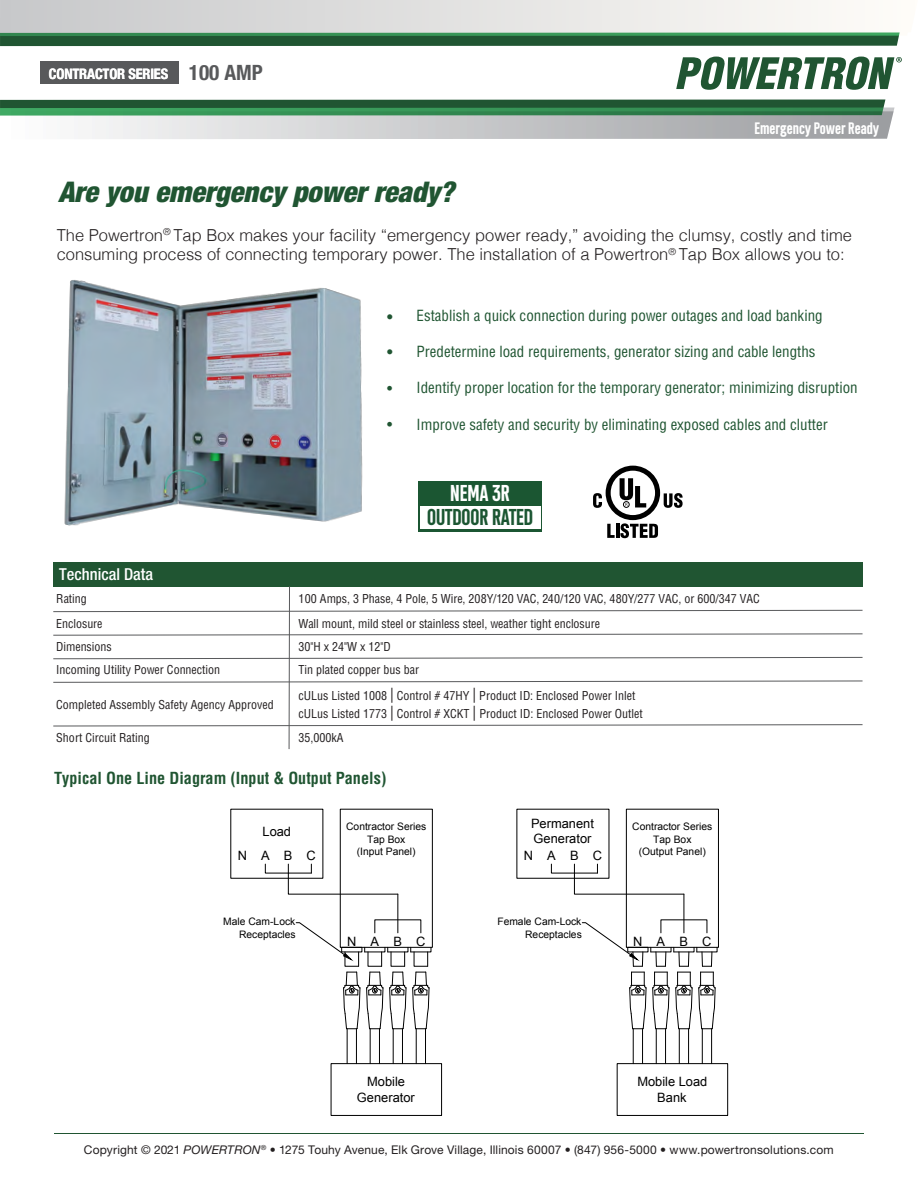
<style>
.page{position:relative;width:918px;height:1188px;background:#fff}
.page>*{position:absolute;margin:0;border:0;box-sizing:border-box;transform-origin:0 0}
.t1{font:italic 900 condensed 28.5px "Helvetica Neue LT Std";color:#205532}
.t2{font:700 22.8px "Chairdrobe";letter-spacing:-.01em;color:#1b5632}
.t3{font:700 22.8px "Chairdrobe";color:#fff}
.t4{font:700 condensed 21.15px "Helvetica Neue LT Std";color:#58595b}
.t5{font:300 16.5px/19.8px "Helvetica";color:#231f20}
.t6{font:700 16.5px "Chairdrobe";color:#fff}
.t7{font:500 condensed 16.5px "Helvetica Neue LT Std";color:#fff}
.t8{font:700 condensed 16.2px "Helvetica LT Std";color:#205532}
.t9{font:condensed 15px "Helvetica LT Std";color:#205532}
.t10{font:700 condensed 14.4px "Helvetica Neue";letter-spacing:-.01em;color:#fff}
.t11{font:12.9px/15.9px "Arial";color:#000;text-align:center}
.t12{font:12.9px/24px "Arial";letter-spacing:.545em;color:#000;text-align:center}
.t13{font:condensed 12px/18px "Helvetica LT Std";color:#231f20}
.t14{font:12px "Helvetica Neue LT Std";letter-spacing:.01em;color:#231f20}
.t15{font:10.35px/12.3px "Arial";color:#000;text-align:right}
.s1{font-size:16.5px}
.s2{font-size:15.45px}
.s3{font-size:15px}
.s4{color:#010101}
.s5{font-style:italic}
</style>
<div class="page">
<hr style="left:54px;top:1133px;width:810px;height:1px;background:#205532">
<div style="left:53px;top:562px;width:810px;height:25px;background:#205532"></div>
<svg style="left:676px;top:57px;width:226px;height:33px"></svg>
<svg style="left:0;top:100px;width:895px;height:39px;background:#8da998"></svg>
<svg style="left:0;top:0;width:900px;height:46px;background:#acbdb1"></svg>
<div style="left:41px;top:62px;width:138px;height:22px;background:#58595b"></div>
<svg style="left:53px;top:610px;width:810px;height:2px"></svg>
<svg style="left:53px;top:633px;width:810px;height:3px"></svg>
<svg style="left:53px;top:657px;width:810px;height:2px"></svg>
<svg style="left:53px;top:681px;width:810px;height:2px"></svg>
<svg style="left:53px;top:724px;width:810px;height:2px"></svg>
<hr style="left:289px;top:586px;width:1px;height:163px;background:#58595b">
<img style="left:64px;top:280px;width:299px;height:246px">
<div style="left:418px;top:481px;width:124px;height:50px;background:#1b5632"></div>
<div style="left:420px;top:506px;width:120px;height:23px;background:#fff"></div>
<svg style="left:593px;top:466px;width:90px;height:72px"></svg>
<div style="left:626px;top:809px;width:93px;height:139px;border:1px solid #000"></div>
<hr style="left:684px;top:894px;width:1px;height:39px;background:#000">
<div style="left:617px;top:1063px;width:111px;height:53px;border:1px solid #000"></div>
<svg style="left:551px;top:864px;width:133px;height:30px"></svg>
<div style="left:340px;top:809px;width:93px;height:139px;border:1px solid #000"></div>
<hr style="left:398px;top:894px;width:1px;height:39px;background:#000">
<hr style="left:347px;top:1029px;width:1px;height:35px;background:#000">
<hr style="left:356px;top:1029px;width:1px;height:35px;background:#000">
<div style="left:331px;top:1063px;width:111px;height:53px;border:1px solid #000"></div>
<svg style="left:265px;top:864px;width:133px;height:30px"></svg>
<hr style="left:370px;top:1029px;width:1px;height:35px;background:#000">
<hr style="left:379px;top:1029px;width:1px;height:35px;background:#000">
<hr style="left:393px;top:1029px;width:1px;height:35px;background:#000">
<hr style="left:402px;top:1029px;width:1px;height:35px;background:#000">
<hr style="left:416px;top:1029px;width:1px;height:35px;background:#000">
<hr style="left:425px;top:1029px;width:1px;height:35px;background:#000">
<hr style="left:633px;top:1029px;width:1px;height:35px;background:#000">
<hr style="left:642px;top:1029px;width:1px;height:35px;background:#000">
<hr style="left:656px;top:1029px;width:1px;height:35px;background:#000">
<hr style="left:665px;top:1029px;width:1px;height:35px;background:#000">
<hr style="left:679px;top:1029px;width:1px;height:35px;background:#000">
<hr style="left:688px;top:1029px;width:1px;height:35px;background:#000">
<hr style="left:702px;top:1029px;width:1px;height:35px;background:#000">
<hr style="left:711px;top:1029px;width:1px;height:35px;background:#000">
<svg style="left:296px;top:922px;width:135px;height:107px"></svg>
<svg style="left:582px;top:922px;width:135px;height:107px"></svg>
<p class="t10" style="left:49px;top:62px;width:121px">CONTRACTOR SERIES</p>
<h3 class="t4" style="left:189px;top:60px;width:75px">100 AMP</h3>
<h3 class="t6" style="left:755px;top:118px;width:126px">Emergency Power Ready</h3>
<h1 class="t1" style="left:58px;top:174px;width:397px">Are you emergency power ready?</h1>
<h3 class="t5" style="left:57px;top:224px;width:797px">The Powertron<sup>®</sup> Tap Box makes your facility “emergency power ready,” avoiding the clumsy, costly and time consuming process of connecting temporary power. The installation of a Powertron<sup>®</sup> Tap Box allows you to:</h3>
<p class="t9" style="left:387px;top:307px;width:437px"><span class="s1">•</span> Establish a quick connection during power outages and load banking</p>
<p class="t9" style="left:387px;top:342px;width:430px"><span class="s1">•</span> Predetermine load requirements, generator sizing and cable lengths</p>
<p class="t9" style="left:387px;top:378px;width:472px"><span class="s2">•</span> Identify proper location for the temporary generator; minimizing disruption</p>
<p class="t9" style="left:387px;top:415px;width:442px"><span class="s2">•</span> Improve safety and security by eliminating exposed cables and clutter</p>
<h2 class="t3" style="left:450px;top:479px;width:61px">NEMA 3R</h2>
<h3 class="t7" style="left:59px;top:564px;width:95px">Technical Data</h3>
<h2 class="t2" style="left:427px;top:503px;width:108px">OUTDOOR RATED</h2>
<p class="t13" style="left:56px;top:589px;width:32px">Rating</p>
<p class="t13" style="left:299px;top:589px;width:463px">100 Amps, 3 Phase, 4 Pole, 5 Wire, 208Y/120 VAC, 240/120 VAC, 480Y/277 VAC, or 600/347 VAC</p>
<p class="t13" style="left:56px;top:614px;width:48px">Enclosure</p>
<p class="t13" style="left:299px;top:614px;width:303px">Wall mount, mild steel or stainless steel, weather tight enclosure</p>
<p class="t13" style="left:56px;top:637px;width:57px">Dimensions</p>
<p class="t13" style="left:299px;top:637px;width:94px">30"H x 24"W x 12"D</p>
<p class="t13" style="left:56px;top:661px;width:165px">Incoming Utility Power Connection</p>
<p class="t13" style="left:56px;top:695px;width:219px">Completed Assembly Safety Agency Approved</p>
<p class="t13" style="left:299px;top:686px;width:346px">cULus Listed 1008 <span class="s3">|</span> Control # 47HY <span class="s3">|</span> Product ID: Enclosed Power Inlet cULus Listed 1773 <span class="s3">|</span> Control # XCKT <span class="s3">|</span> Product ID: Enclosed Power Outlet</p>
<p class="t13" style="left:299px;top:661px;width:122px">Tin plated copper bus bar</p>
<p class="t13" style="left:56px;top:728px;width:95px">Short Circuit Rating</p>
<h3 class="t8" style="left:54px;top:768px;width:334px">Typical One Line Diagram (Input &amp; Output Panels)</h3>
<p class="t13" style="left:299px;top:728px;width:47px">35,000kA</p>
<p class="t12" style="left:238px;top:819px;width:80px">Load<br>NABC</p>
<p class="t15" style="left:346px;top:821px;width:82px;text-align:center">Contractor Series<br>Tap Box<br>(Input Panel)</p>
<p class="t11" style="left:524px;top:815px;width:80px">Permanent<br>Generator<br>NABC</p>
<p class="t15" style="left:632px;top:821px;width:82px;text-align:center">Contractor Series<br>Tap Box<br>(Output Panel)</p>
<p class="t15" style="left:223px;top:916px;width:74px">Male Cam-Lock<br>Receptacles</p>
<p class="t11" style="left:347px;top:934px;width:80px">NABC</p>
<p class="t15" style="left:497px;top:916px;width:86px">Female Cam-Lock<br>Receptacles</p>
<p class="t11" style="left:633px;top:934px;width:80px"><span class="s4">N</span>ABC</p>
<p class="t11" style="left:357px;top:1074px;width:59px;line-height:15.5px">Mobile<br>Generator</p>
<p class="t11" style="left:637px;top:1074px;width:72px;line-height:15.3px">Mobile Load<br>Bank</p>
<p class="t14" style="left:84px;top:1142px;width:751px">Copyright © 2021 <span class="s5">POWERTRON</span><sup>®</sup> • 1275 Touhy Avenue, Elk Grove Village, Illinois 60007 • (847) 956-5000 • www.powertronsolutions.com</p>
</div>
